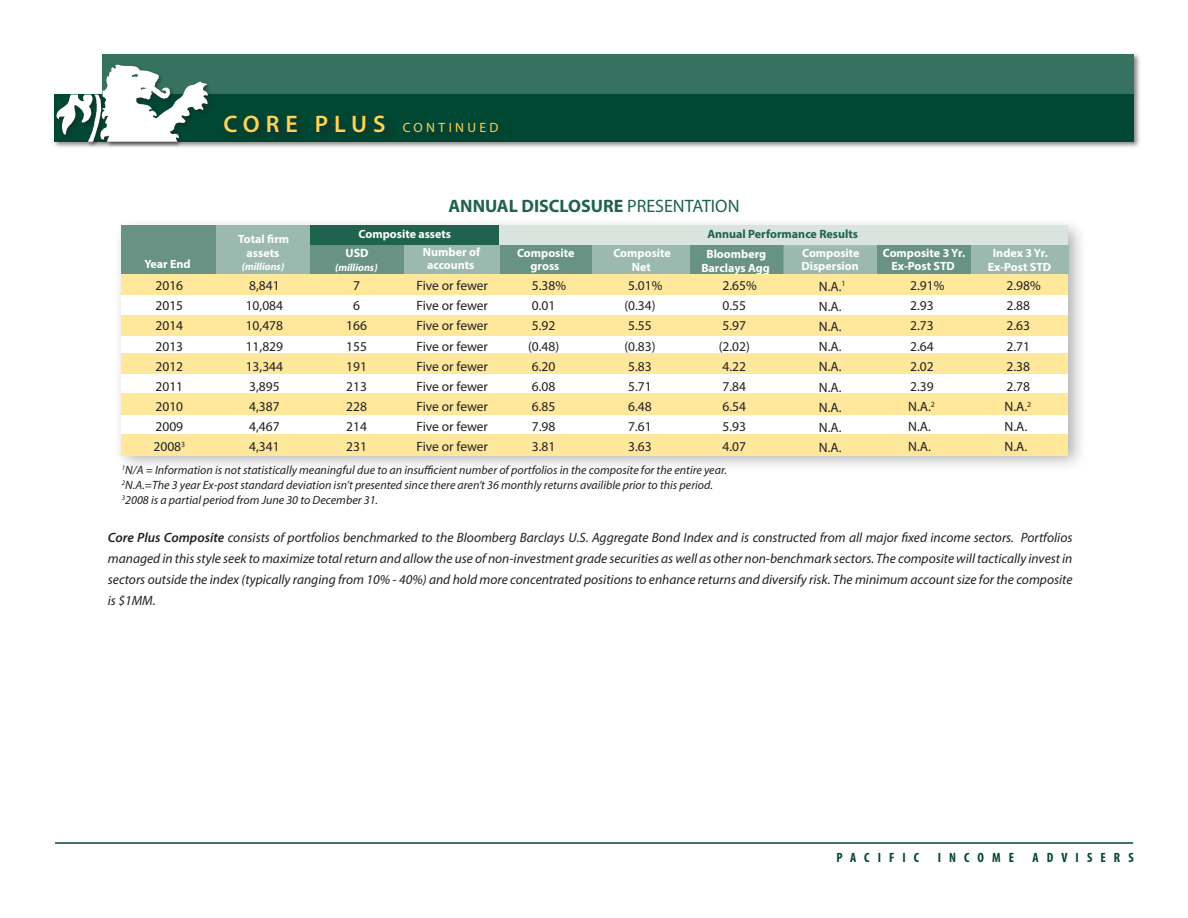
<style>
.page{position:relative;width:1188px;height:918px;background:#fff}
.page>*{position:absolute;margin:0;border:0;box-sizing:border-box;transform-origin:0 0}
.t1{font:700 18px "Myriad Pro";color:#1f634f}
.t2{font:italic 13.5px/21px "Myriad Pro";color:#231f20;text-align:justify}
.t3{font:13.5px/20.1px "Myriad Pro";color:#231f20}
.t4{font:700 condensed 13.5px "Myriad Pro";letter-spacing:.6em;color:#004833}
.t5{font:13.5px "Myriad Pro";letter-spacing:.25em;color:#fed356}
.t6{font:italic 12px/15px "Myriad Pro";color:#231f20}
.t7{font:700 12px/13.5px "Myriad Pro";color:#fff;text-align:center}
.t8{font:700 12px "Myriad Pro";color:#1f634f}
.t9{font:italic 700 10.5px "Myriad Pro";color:#fff}
.s1{font-weight:600;font-size:24px}
.s2{font-weight:400}
.s3{font-weight:600}
</style>
<div class="page">
<div style="left:113px;top:217px;width:975px;height:255px;background:#231f20;opacity:.35"></div>
<div style="left:121px;top:225px;width:947px;height:228px;background:#fff"></div>
<hr style="left:55px;top:842px;width:1078px;height:2px;background:#004833">
<div style="left:121px;top:354px;width:947px;height:20px;background:#ffe89c"></div>
<div style="left:121px;top:393px;width:947px;height:22px;background:#ffe89c"></div>
<div style="left:121px;top:225px;width:95px;height:50px;background:#689384"></div>
<div style="left:310px;top:245px;width:94px;height:30px;background:#689384"></div>
<div style="left:499px;top:245px;width:94px;height:30px;background:#689384"></div>
<div style="left:690px;top:245px;width:93px;height:30px;background:#689384"></div>
<div style="left:310px;top:225px;width:189px;height:20px;background:#1f634f"></div>
<div style="left:216px;top:225px;width:94px;height:50px;background:#9bb9ae"></div>
<div style="left:404px;top:245px;width:95px;height:30px;background:#9bb9ae"></div>
<div style="left:593px;top:245px;width:97px;height:30px;background:#9bb9ae"></div>
<div style="left:783px;top:245px;width:95px;height:30px;background:#9bb9ae"></div>
<div style="left:101px;top:52px;width:1041px;height:50px;background:#231f20;opacity:.55"></div>
<div style="left:103px;top:54px;width:1031px;height:40px;background:#377260"></div>
<div style="left:52px;top:92px;width:1089px;height:57px;background:#231f20;opacity:.55"></div>
<div style="left:54px;top:94px;width:1080px;height:48px;background:#004833"></div>
<div style="left:87px;top:93px;width:20px;height:54px;background:#231f20;opacity:.55"></div>
<div style="left:55px;top:93px;width:43px;height:47px;background:#004833"></div>
<div style="left:99px;top:64px;width:115px;height:83px;background:#231f20;opacity:.55"></div>
<svg style="left:56px;top:65px;width:152px;height:77px"></svg>
<div style="left:221px;top:112px;width:290px;height:32px;background:#024531"></div>
<div style="left:121px;top:315px;width:947px;height:20px;background:#ffe89c"></div>
<div style="left:878px;top:245px;width:93px;height:30px;background:#689384"></div>
<div style="left:971px;top:245px;width:98px;height:30px;background:#9bb9ae"></div>
<div style="left:499px;top:225px;width:569px;height:20px;background:#d9e4df"></div>
<div style="left:121px;top:274px;width:947px;height:21px;background:#ffe89c"></div>
<div style="left:121px;top:434px;width:947px;height:22px;background:#ffe89c"></div>
<p class="t5" style="left:224px;top:119px;width:277px"><span class="s1">CORE PLUS</span> CONTINUED</p>
<p class="t7" style="left:145px;top:257px;width:48px">Year End</p>
<p class="t3" style="left:156px;top:275px;width:29px">2016</p>
<p class="t3" style="left:156px;top:295px;width:29px">2015</p>
<p class="t3" style="left:156px;top:316px;width:29px">2014</p>
<p class="t3" style="left:156px;top:336px;width:29px">2013</p>
<p class="t3" style="left:156px;top:356px;width:29px">2012</p>
<p class="t3" style="left:156px;top:376px;width:29px">2011</p>
<p class="t3" style="left:156px;top:396px;width:29px">2010</p>
<p class="t3" style="left:156px;top:416px;width:29px">2009</p>
<p class="t3" style="left:153px;top:437px;width:33px">2008<sup>3</sup></p>
<p class="t7" style="left:238px;top:232px;width:52px">Total firm assets</p>
<p class="t9" style="left:242px;top:260px;width:44px">(millions)</p>
<p class="t3" style="left:249px;top:275px;width:32px">8,841</p>
<p class="t3" style="left:246px;top:295px;width:39px">10,084</p>
<p class="t3" style="left:246px;top:316px;width:39px">10,478</p>
<p class="t3" style="left:246px;top:336px;width:39px">11,829</p>
<p class="t3" style="left:246px;top:356px;width:39px">13,344</p>
<p class="t3" style="left:249px;top:376px;width:32px">3,895</p>
<p class="t3" style="left:249px;top:396px;width:32px">4,387</p>
<p class="t3" style="left:249px;top:416px;width:32px">4,467</p>
<p class="t3" style="left:249px;top:437px;width:32px">4,341</p>
<p class="t1" style="left:448px;top:194px;width:293px">ANNUAL DISCLOSURE <span class="s2">PRESENTATION</span></p>
<p class="t8" style="left:707px;top:226px;width:152px">Annual Performance Results</p>
<p class="t7" style="left:359px;top:227px;width:94px">Composite assets</p>
<p class="t7" style="left:423px;top:245px;width:59px">Number of accounts</p>
<p class="t7" style="left:517px;top:245px;width:59px">Composite gross</p>
<p class="t7" style="left:801px;top:245px;width:60px;text-align:left">Composite<br>Dispersion</p>
<p class="t7" style="left:613px;top:246px;width:59px">Composite<br>Net</p>
<p class="t7" style="left:701px;top:247px;width:70px">Bloomberg<br>Barclays Agg</p>
<p class="t7" style="left:883px;top:245px;width:84px">Composite 3 Yr.<br>Ex-Post STD</p>
<p class="t7" style="left:988px;top:246px;width:65px">Index 3 Yr.<br>Ex-Post STD</p>
<p class="t7" style="left:346px;top:246px;width:25px">USD</p>
<p class="t9" style="left:335px;top:260px;width:44px">(millions)</p>
<p class="t3" style="left:353px;top:275px;width:8px">7</p>
<p class="t3" style="left:353px;top:295px;width:8px">6</p>
<p class="t3" style="left:346px;top:316px;width:22px">166</p>
<p class="t3" style="left:346px;top:336px;width:22px">155</p>
<p class="t3" style="left:346px;top:356px;width:22px">191</p>
<p class="t3" style="left:346px;top:376px;width:22px">213</p>
<p class="t3" style="left:346px;top:396px;width:22px">228</p>
<p class="t3" style="left:346px;top:416px;width:22px">214</p>
<p class="t3" style="left:346px;top:437px;width:22px">231</p>
<p class="t3" style="left:417px;top:275px;width:73px">Five or fewer</p>
<p class="t3" style="left:417px;top:295px;width:73px">Five or fewer</p>
<p class="t3" style="left:417px;top:316px;width:73px">Five or fewer</p>
<p class="t3" style="left:417px;top:336px;width:73px">Five or fewer</p>
<p class="t3" style="left:417px;top:356px;width:73px">Five or fewer</p>
<p class="t3" style="left:417px;top:376px;width:73px">Five or fewer</p>
<p class="t3" style="left:417px;top:396px;width:73px">Five or fewer</p>
<p class="t3" style="left:417px;top:416px;width:73px">Five or fewer</p>
<p class="t3" style="left:417px;top:437px;width:73px">Five or fewer</p>
<p class="t3" style="left:532px;top:275px;width:36px">5.38%</p>
<p class="t3" style="left:532px;top:295px;width:25px">0.01</p>
<p class="t3" style="left:532px;top:316px;width:25px">5.92</p>
<p class="t3" style="left:528px;top:336px;width:33px">(0.48)</p>
<p class="t3" style="left:532px;top:356px;width:25px">6.20</p>
<p class="t3" style="left:532px;top:376px;width:25px">6.08</p>
<p class="t3" style="left:532px;top:396px;width:25px">6.85</p>
<p class="t3" style="left:532px;top:416px;width:25px">7.98</p>
<p class="t3" style="left:532px;top:437px;width:25px">3.81</p>
<p class="t3" style="left:628px;top:275px;width:36px">5.01%</p>
<p class="t3" style="left:624px;top:295px;width:33px">(0.34)</p>
<p class="t3" style="left:628px;top:316px;width:25px">5.55</p>
<p class="t3" style="left:624px;top:336px;width:33px">(0.83)</p>
<p class="t3" style="left:628px;top:356px;width:25px">5.83</p>
<p class="t3" style="left:628px;top:376px;width:25px">5.71</p>
<p class="t3" style="left:628px;top:396px;width:25px">6.48</p>
<p class="t3" style="left:628px;top:416px;width:25px">7.61</p>
<p class="t3" style="left:628px;top:437px;width:25px">3.63</p>
<p class="t3" style="left:723px;top:275px;width:36px">2.65%</p>
<p class="t3" style="left:723px;top:295px;width:25px">0.55</p>
<p class="t3" style="left:723px;top:316px;width:25px">5.97</p>
<p class="t3" style="left:719px;top:336px;width:33px">(2.02)</p>
<p class="t3" style="left:723px;top:356px;width:25px">4.22</p>
<p class="t3" style="left:723px;top:376px;width:25px">7.84<br>6.54</p>
<p class="t3" style="left:723px;top:416px;width:25px">5.93</p>
<p class="t3" style="left:723px;top:437px;width:25px">4.07</p>
<p class="t3" style="left:819px;top:276px;width:28px">N.A.<sup>1</sup></p>
<p class="t3" style="left:819px;top:296px;width:24px">N.A.</p>
<p class="t3" style="left:819px;top:316px;width:24px">N.A.</p>
<p class="t3" style="left:819px;top:336px;width:24px">N.A.</p>
<p class="t3" style="left:819px;top:357px;width:24px">N.A.</p>
<p class="t3" style="left:819px;top:377px;width:24px">N.A.</p>
<p class="t3" style="left:819px;top:397px;width:24px">N.A.</p>
<p class="t3" style="left:819px;top:417px;width:24px">N.A.</p>
<p class="t3" style="left:819px;top:437px;width:24px">N.A.</p>
<p class="t3" style="left:910px;top:275px;width:36px">2.91%</p>
<p class="t3" style="left:910px;top:295px;width:25px">2.93</p>
<p class="t3" style="left:910px;top:316px;width:25px">2.73</p>
<p class="t3" style="left:910px;top:336px;width:25px">2.64</p>
<p class="t3" style="left:910px;top:356px;width:25px">2.02</p>
<p class="t3" style="left:910px;top:376px;width:25px">2.39</p>
<p class="t3" style="left:908px;top:396px;width:28px">N.A.<sup>2</sup></p>
<p class="t3" style="left:908px;top:416px;width:24px">N.A.</p>
<p class="t3" style="left:908px;top:437px;width:24px">N.A.</p>
<p class="t3" style="left:1006px;top:275px;width:36px">2.98%</p>
<p class="t3" style="left:1006px;top:295px;width:25px">2.88</p>
<p class="t3" style="left:1006px;top:316px;width:25px">2.63</p>
<p class="t3" style="left:1006px;top:336px;width:25px">2.71</p>
<p class="t3" style="left:1006px;top:356px;width:25px">2.38</p>
<p class="t3" style="left:1005px;top:376px;width:28px">2.78<br>N.A.<sup>2</sup></p>
<p class="t3" style="left:1005px;top:416px;width:24px">N.A.</p>
<p class="t3" style="left:1005px;top:437px;width:24px">N.A.</p>
<p class="t6" style="left:122px;top:462px;width:607px"><sup>1</sup>N/A = Information is not statistically meaningful due to an insufficient number of portfolios in the composite for the entire year.<br><sup>2</sup>N.A.=The 3 year Ex-post standard deviation isn’t presented since there aren’t 36 monthly returns availible prior to this period.</p>
<p class="t6" style="left:122px;top:492px;width:258px"><sup>3</sup>2008 is a partial period from June 30 to December 31.</p>
<p class="t2" style="left:108px;top:526px;width:966px"><span class="s3">Core Plus Composite</span> consists of portfolios benchmarked to the Bloomberg Barclays U.S. Aggregate Bond Index and is constructed from all major fixed income sectors. Portfolios managed in this style seek to maximize total return and allow the use of non-investment grade securities as well as other non-benchmark sectors. The composite will tactically invest in sectors outside the index (typically ranging from 10% - 40%) and hold more concentrated positions to enhance returns and diversify risk. The minimum account size for the composite is $1MM.</p>
<p class="t4" style="left:837px;top:849px;width:84px">PACIFIC</p>
<p class="t4" style="left:938px;top:849px;width:78px">INCOME</p>
<p class="t4" style="left:1032px;top:849px;width:103px">ADVISERS</p>
</div>
